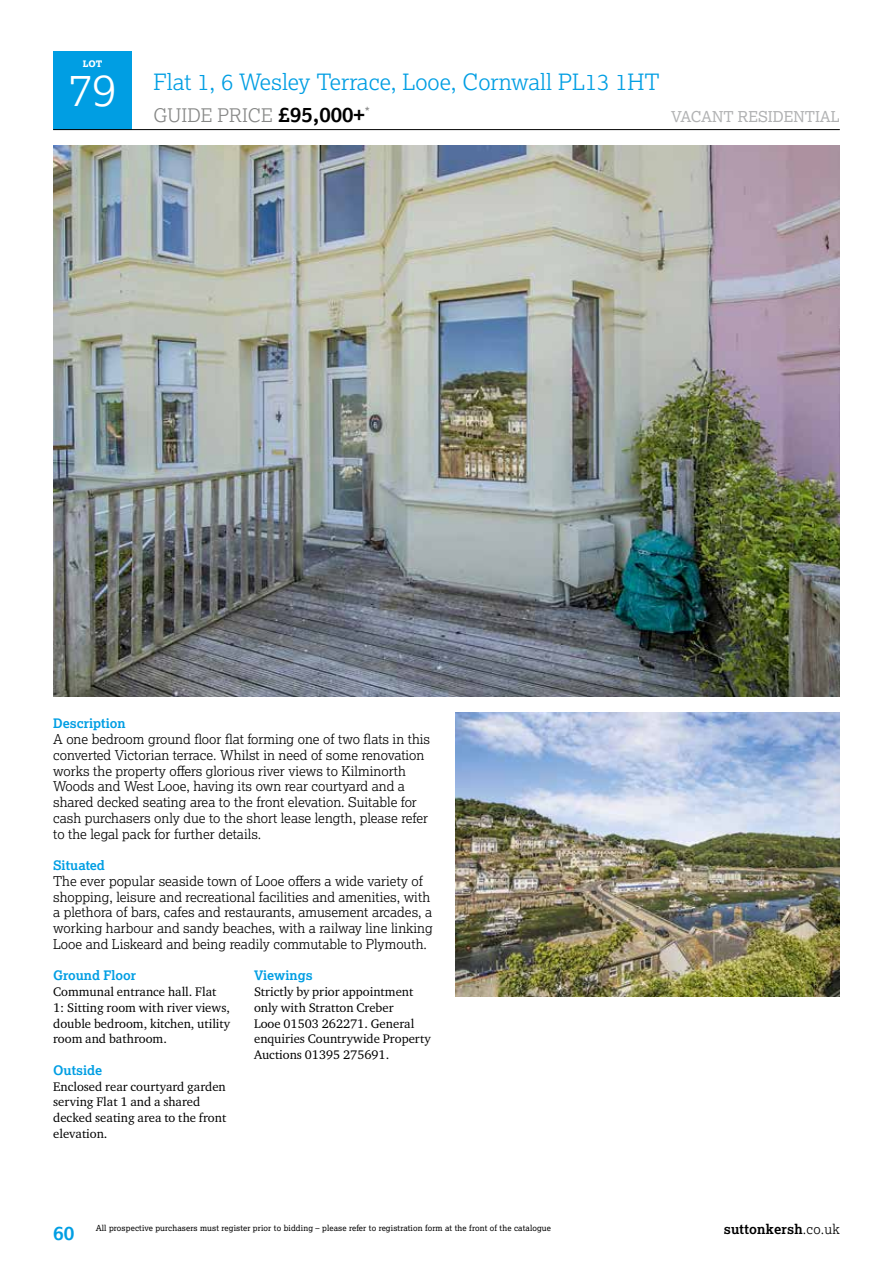
<style>
.page{position:relative;width:893px;height:1263px;background:#fff}
.page>*{position:absolute;margin:0;border:0;box-sizing:border-box;transform-origin:0 0}
.t1{font:300 45px "Lexia";color:#fff}
.t2{font:300 22.5px "Lexia";color:#009ee3}
.t3{font:700 19.5px "Lexia";color:#009ee3}
.t4{font:300 18.75px "Lexia";color:#868786}
.t5{font:15px "Lexia";color:#b1b2b3}
.t6{font:300 13.5px/15.8px "Lexia";color:#000}
.t7{font:700 13.5px "Lexia";letter-spacing:.015em;color:#000}
.t8{font:13.5px "Lexia";color:#868786}
.t9{font:700 13.2px "Lexia";color:#009ee3}
.t10{font:12.75px/15.8px "Charter ITC Pro";color:#000}
.t11{font:800 9px "Lexia";color:#fff}
.t12{font:8.25px "Lexia";letter-spacing:.015em;color:#000}
.s1{font-weight:700;font-size:21px;color:#000}
.s2{font-weight:300}
</style>
<div class="page">
<div style="left:53px;top:51px;width:79px;height:79px;background:#009ee3"></div>
<hr style="left:53px;top:129px;width:787px;height:1px;background:#000">
<img style="left:53px;top:146px;width:787px;height:551px">
<img style="left:455px;top:713px;width:385px;height:283px">
<p class="t11" style="left:83px;top:58px;width:21px">LOT</p>
<h1 class="t1" style="left:69px;top:61px;width:49px">79</h1>
<h2 class="t2" style="left:154px;top:68px;width:508px">Flat 1, 6 Wesley Terrace, Looe, Cornwall PL13 1HT</h2>
<h3 class="t4" style="left:154px;top:103px;width:213px">GUIDE PRICE <span class="s1">£95,000+</span></h3>
<p class="t5" style="left:671px;top:107px;width:170px">VACANT RESIDENTIAL</p>
<p class="t8" style="left:365px;top:104px;width:7px">*</p>
<p class="t9" style="left:53px;top:715px;width:74px">Description</p>
<p class="t6" style="left:53px;top:731px;width:379px">A one bedroom ground floor flat forming one of two flats in this converted Victorian terrace. Whilst in need of some renovation works the property offers glorious river views to Kilminorth Woods and West Looe, having its own rear courtyard and a shared decked seating area to the front elevation. Suitable for cash purchasers only due to the short lease length, please refer to the legal pack for further details.</p>
<p class="t9" style="left:53px;top:857px;width:53px">Situated</p>
<p class="t6" style="left:53px;top:873px;width:381px">The ever popular seaside town of Looe offers a wide variety of shopping, leisure and recreational facilities and amenities, with a plethora of bars, cafes and restaurants, amusement arcades, a working harbour and sandy beaches, with a railway line linking Looe and Liskeard and being readily commutable to Plymouth.</p>
<p class="t9" style="left:53px;top:967px;width:84px">Ground Floor</p>
<p class="t10" style="left:53px;top:984px;width:178px">Communal entrance hall. Flat<br>1: Sitting room with river views, double bedroom, kitchen, utility room and bathroom.</p>
<p class="t9" style="left:53px;top:1062px;width:51px">Outside</p>
<p class="t10" style="left:53px;top:1078px;width:175px">Enclosed rear courtyard garden serving Flat 1 and a shared decked seating area to the front elevation.</p>
<p class="t9" style="left:254px;top:967px;width:60px">Viewings</p>
<p class="t10" style="left:254px;top:984px;width:178px">Strictly by prior appointment only with Stratton Creber<br>Looe 01503 262271. General enquiries Countrywide Property<br>Auctions 01395 275691.</p>
<h3 class="t3" style="left:53px;top:1220px;width:23px">60</h3>
<p class="t7" style="left:724px;top:1221px;width:118px">suttonkersh<span class="s2">.co.uk</span></p>
<p class="t12" style="left:96px;top:1222px;width:457px">All prospective purchasers must register prior to bidding – please refer to registration form at the front of the catalogue</p>
</div>
